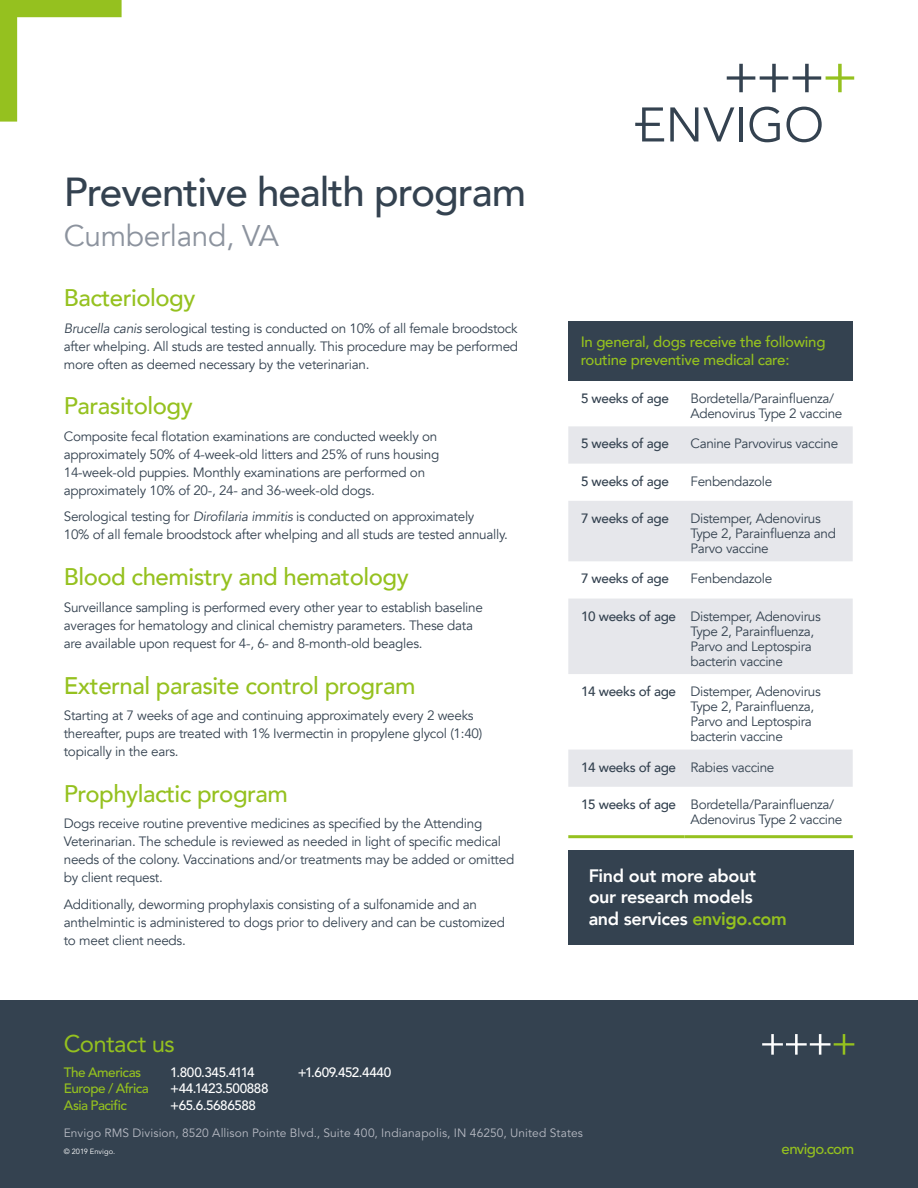
<style>
.page{position:relative;width:918px;height:1188px;background:#fff}
.page>*{position:absolute;margin:0;border:0;box-sizing:border-box;transform-origin:0 0}
.t1{font:500 40.35px "Avenir";letter-spacing:-.025em;color:#344250}
.t2{font:29.85px "Avenir";letter-spacing:-.01em;color:#8c939e}
.t3{font:500 24px "Avenir";letter-spacing:-.02em;color:#95c11f}
.t4{font:24px "Avenir LT Std";letter-spacing:-.025em;color:#95c11f}
.t5{font:800 18px/21.6px "Avenir";letter-spacing:-.02em;color:#fff}
.t6{font:500 15px/18px "Avenir";letter-spacing:-.02em;color:#95c11f}
.t7{font:500 15px "Avenir LT Std";letter-spacing:-.04em;color:#95c11f}
.t8{font:13.5px/18px "Avenir";letter-spacing:-.02em;color:#344250}
.t9{font:500 13.5px "Avenir LT Std";letter-spacing:-.03em;color:#fff}
.t10{font:500 13.5px "Avenir";letter-spacing:-.025em;color:#344250}
.t11{font:500 13.5px "Avenir LT Std";letter-spacing:-.035em;color:#95c11f}
.t12{font:12px "Avenir LT Std";letter-spacing:.01em;color:#b7bac3}
.t13{font:7.5px "Avenir LT Std";letter-spacing:.005em;color:#fff}
.s1{font-style:italic}
.s2{font-weight:500}
.s3{color:#95c11f}
</style>
<div class="page">
<svg style="left:0;top:0;width:122px;height:122px"></svg>
<svg style="left:636px;top:107px;width:28px;height:34px"></svg>
<svg style="left:670px;top:107px;width:64px;height:34px"></svg>
<hr style="left:739px;top:107px;width:4px;height:34px;background:#344250">
<svg style="left:749px;top:107px;width:31px;height:35px"></svg>
<svg style="left:786px;top:107px;width:36px;height:35px"></svg>
<svg style="left:727px;top:64px;width:127px;height:28px"></svg>
<div style="left:569px;top:850px;width:285px;height:95px;background:#344250"></div>
<div style="left:568px;top:322px;width:285px;height:59px;background:#344250"></div>
<svg style="left:568px;top:426px;width:285px;height:361px;fill:#e6e7eb"></svg>
<hr style="left:568px;top:835px;width:117px;height:3px;background:#95c11f">
<hr style="left:685px;top:835px;width:168px;height:3px;background:#95c11f">
<div style="left:0;top:1000px;width:918px;height:188px;background:#344250"></div>
<svg style="left:762px;top:1034px;width:92px;height:21px"></svg>
<h1 class="t1" style="left:64px;top:157px;width:464px">Preventive health program</h1>
<h2 class="t2" style="left:64px;top:218px;width:217px">Cumberland, VA</h2>
<h3 class="t3" style="left:64px;top:277px;width:133px">Bacteriology</h3>
<p class="t8" style="left:64px;top:319px;width:456px;text-align:justify"><span class="s1">Brucella canis</span> serological testing is conducted on 10% of all female broodstock after whelping. All studs are tested annually. This procedure may be performed more often as deemed necessary by the veterinarian.</p>
<h3 class="t3" style="left:64px;top:385px;width:130px">Parasitology</h3>
<p class="t8" style="left:64px;top:428px;width:377px">Composite fecal flotation examinations are conducted weekly on approximately 50% of 4-week-old litters and 25% of runs housing 14-week-old puppies. Monthly examinations are performed on approximately 10% of 20-, 24- and 36-week-old dogs.</p>
<p class="t8" style="left:64px;top:508px;width:446px">Serological testing for <span class="s1">Dirofilaria immitis</span> is conducted on approximately<br>10% of all female broodstock after whelping and all studs are tested annually.</p>
<h3 class="t3" style="left:64px;top:556px;width:346px">Blood chemistry and hematology</h3>
<p class="t8" style="left:64px;top:598px;width:421px">Surveillance sampling is performed every other year to establish baseline averages for hematology and clinical chemistry parameters. These data are available upon request for 4-, 6- and 8-month-old beagles.</p>
<h3 class="t3" style="left:64px;top:664px;width:353px">External parasite control program</h3>
<p class="t8" style="left:64px;top:707px;width:420px">Starting at 7 weeks of age and continuing approximately every 2 weeks thereafter, pups are treated with 1% Ivermectin in propylene glycol (1:40) topically in the ears.</p>
<h3 class="t3" style="left:64px;top:773px;width:226px">Prophylactic program</h3>
<p class="t8" style="left:64px;top:815px;width:452px">Dogs receive routine preventive medicines as specified by the Attending Veterinarian. The schedule is reviewed as needed in light of specific medical needs of the colony. Vaccinations and/or treatments may be added or omitted by client request.</p>
<p class="t8" style="left:64px;top:895px;width:443px">Additionally, deworming prophylaxis consisting of a sulfonamide and an anthelmintic is administered to dogs prior to delivery and can be customized to meet client needs.</p>
<h3 class="t4" style="left:64px;top:1030px;width:112px">Contact us</h3>
<p class="t11" style="left:64px;top:1064px;width:79px">The Americas</p>
<p class="t9" style="left:170px;top:1064px;width:86px">1.800.345.4114</p>
<p class="t9" style="left:298px;top:1064px;width:95px">+1.609.452.4440</p>
<p class="t11" style="left:64px;top:1081px;width:87px">Europe / Africa</p>
<p class="t9" style="left:170px;top:1081px;width:100px">+44.1423.500888</p>
<p class="t11" style="left:64px;top:1097px;width:65px">Asia Pacific</p>
<p class="t9" style="left:170px;top:1097px;width:87px">+65.6.5686588</p>
<p class="t6" style="left:581px;top:332px;width:246px">In general, dogs receive the following routine preventive medical care:</p>
<p class="t10" style="left:581px;top:387px;width:89px">5 weeks of age</p>
<p class="t8" style="left:691px;top:391px;width:153px;line-height:15px">Bordetella/Parainfluenza/<br>Adenovirus Type 2 vaccine</p>
<p class="t10" style="left:581px;top:432px;width:89px">5 weeks of age</p>
<p class="t8" style="left:691px;top:435px;width:149px">Canine Parvovirus vaccine</p>
<p class="t10" style="left:581px;top:469px;width:89px">5 weeks of age</p>
<p class="t8" style="left:691px;top:472px;width:83px">Fenbendazole</p>
<p class="t10" style="left:581px;top:506px;width:89px">7 weeks of age</p>
<p class="t8" style="left:691px;top:511px;width:147px;line-height:15px">Distemper, Adenovirus<br>Type 2, Parainfluenza and<br>Parvo vaccine</p>
<p class="t10" style="left:581px;top:567px;width:89px">7 weeks of age</p>
<p class="t8" style="left:691px;top:570px;width:83px">Fenbendazole</p>
<p class="t8" style="left:691px;top:609px;width:132px;line-height:15px;text-indent:-109px"><span class="s2">10 weeks of age</span> Distemper, Adenovirus<br>Type 2, Parainfluenza,<br>Parvo and Leptospira bacterin vaccine</p>
<p class="t8" style="left:691px;top:684px;width:132px;line-height:15px;text-indent:-109px"><span class="s2">14 weeks of age</span> Distemper, Adenovirus<br>Type 2, Parainfluenza,<br>Parvo and Leptospira bacterin vaccine</p>
<p class="t8" style="left:581px;top:758px;width:195px"><span class="s2">14 weeks of age</span> Rabies vaccine</p>
<p class="t8" style="left:691px;top:797px;width:153px;line-height:15px;text-indent:-109px"><span class="s2">15 weeks of age</span> Bordetella/Parainfluenza/<br>Adenovirus Type 2 vaccine</p>
<h3 class="t5" style="left:589px;top:865px;width:200px">Find out more about our research models and services <span class="s3">envigo.com</span></h3>
<p class="t12" style="left:64px;top:1126px;width:521px">Envigo RMS Division, 8520 Allison Pointe Blvd., Suite 400, Indianapolis, IN 46250, United States</p>
<p class="t13" style="left:64px;top:1147px;width:53px">© 2019 Envigo.</p>
<p class="t7" style="left:782px;top:1140px;width:74px">envigo.com</p>
</div>
